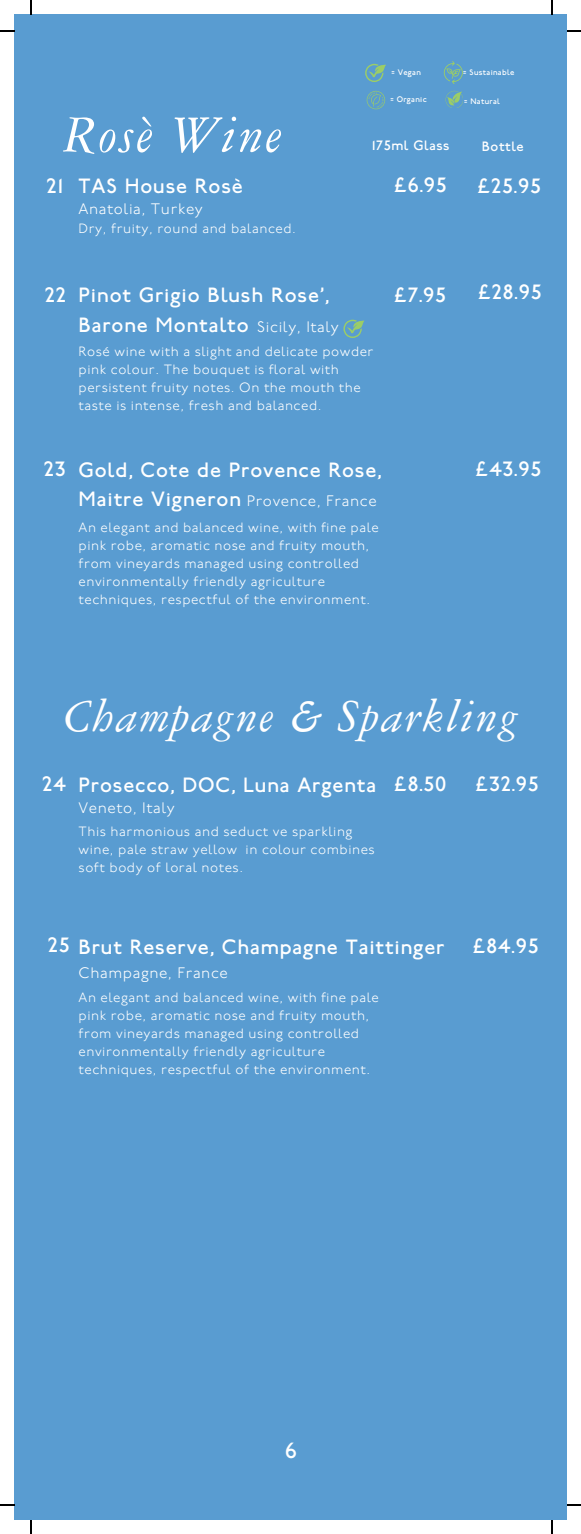
<style>
.page{position:relative;width:581px;height:1534px;background:#fff}
.page>*{position:absolute;margin:0;border:0;box-sizing:border-box;transform-origin:0 0}
.t1{font:italic 56px "American Garamond BT";letter-spacing:.04em;color:#fff}
.t2{font:italic 49px "American Garamond BT";letter-spacing:.04em;color:#fff}
.t3{font:23.28px "P22 Underground";color:#fff}
.t4{font:21.88px/29.8px "P22 Underground";letter-spacing:.04em;color:#fff}
.t5{font:300 15.22px "P22 Underground GR Pro";letter-spacing:.04em;color:#fff}
.t6{font:14.35px "P22 Underground";letter-spacing:.04em;color:#fff}
.t7{font:300 13.47px/17.8px "P22 Underground GR Pro";letter-spacing:.04em;color:#fff}
.t8{font:8.4px "P22 Underground";letter-spacing:.04em;color:#fff}
</style>
<div class="page">
<div style="left:14px;top:14px;width:553px;height:1506px;background:#599cd1"></div>
<svg style="left:343px;top:320px;width:21px;height:18px"></svg>
<svg style="left:365px;top:64px;width:21px;height:18px"></svg>
<svg style="left:366px;top:91px;width:19px;height:18px"></svg>
<svg style="left:445px;top:91px;width:17px;height:17px"></svg>
<svg style="left:443px;top:61px;width:20px;height:23px"></svg>
<svg style="left:30px;top:0;width:2px;height:14px"></svg>
<svg style="left:0;top:30px;width:14px;height:1px"></svg>
<svg style="left:551px;top:0;width:2px;height:14px"></svg>
<svg style="left:567px;top:30px;width:14px;height:1px"></svg>
<svg style="left:30px;top:1520px;width:2px;height:13px"></svg>
<svg style="left:0;top:1504px;width:14px;height:1px"></svg>
<svg style="left:551px;top:1520px;width:2px;height:13px"></svg>
<svg style="left:567px;top:1504px;width:14px;height:1px"></svg>
<h1 class="t1" style="left:63px;top:101px;width:220px">Rosè Wine</h1>
<p class="t8" style="left:391px;top:68px;width:31px">= Vegan</p>
<p class="t8" style="left:463px;top:67px;width:53px">= Sustainable</p>
<p class="t8" style="left:464px;top:96px;width:37px">= Natural</p>
<p class="t8" style="left:390px;top:95px;width:38px">= Organic</p>
<p class="t6" style="left:371px;top:137px;width:79px">175ml Glass</p>
<p class="t6" style="left:482px;top:138px;width:43px">Bottle</p>
<h3 class="t4" style="left:79px;top:171px;width:166px">TAS House Rosè</h3>
<h3 class="t4" style="left:394px;top:170px;width:54px">£6.95</h3>
<p class="t5" style="left:79px;top:199px;width:126px">Anatolia, Turkey</p>
<p class="t7" style="left:79px;top:219px;width:219px">Dry, fruity, round and balanced.</p>
<h3 class="t4" style="left:46px;top:171px;width:19px">21</h3>
<h3 class="t4" style="left:477px;top:171px;width:65px">£25.95</h3>
<h3 class="t4" style="left:45px;top:280px;width:23px">22</h3>
<h3 class="t4" style="left:478px;top:277px;width:65px">£28.95</h3>
<p class="t5" style="left:257px;top:316px;width:83px">Sicily, Italy</p>
<h3 class="t4" style="left:79px;top:280px;width:252px">Pinot Grigio Blush Rose',<br>Barone Montalto</h3>
<h3 class="t4" style="left:394px;top:280px;width:53px">£7.95</h3>
<p class="t7" style="left:79px;top:343px;width:296px">Rosé wine with a slight and delicate powder pink colour. The bouquet is floral with persistent fruity notes. On the mouth the taste is intense, fresh and balanced.</p>
<h3 class="t4" style="left:44px;top:454px;width:23px">23</h3>
<h3 class="t4" style="left:475px;top:454px;width:67px">£43.95</h3>
<p class="t5" style="left:247px;top:490px;width:131px">Provence, France</p>
<h3 class="t4" style="left:79px;top:454px;width:304px">Gold, Cote de Provence Rose,<br>Maitre Vigneron</h3>
<p class="t7" style="left:79px;top:518px;width:302px">An elegant and balanced wine, with fine pale pink robe, aromatic nose and fruity mouth, from vineyards managed using controlled environmentally friendly agriculture techniques, respectful of the environment.</p>
<h2 class="t2" style="left:64px;top:687px;width:456px">Champagne &amp; Sparkling</h2>
<h3 class="t4" style="left:79px;top:769px;width:369px">Prosecco, DOC, Luna Argenta £8.50</h3>
<p class="t5" style="left:79px;top:798px;width:98px">Veneto, Italy</p>
<p class="t7" style="left:79px;top:822px;width:298px">This harmonious and seduct ve sparkling wine, pale straw yellow in colour combines soft body of loral notes.</p>
<h3 class="t4" style="left:42px;top:769px;width:25px">24</h3>
<h3 class="t4" style="left:475px;top:769px;width:65px">£32.95</h3>
<h3 class="t4" style="left:48px;top:931px;width:398px">25 Brut Reserve, Champagne Taittinger</h3>
<p class="t7" style="left:79px;top:988px;width:302px">An elegant and balanced wine, with fine pale pink robe, aromatic nose and fruity mouth, from vineyards managed using controlled environmentally friendly agriculture techniques, respectful of the environment.</p>
<p class="t5" style="left:79px;top:962px;width:151px">Champagne, France</p>
<h3 class="t4" style="left:473px;top:931px;width:67px">£84.95</h3>
<h3 class="t3" style="left:285px;top:1437px;width:13px">6</h3>
</div>
